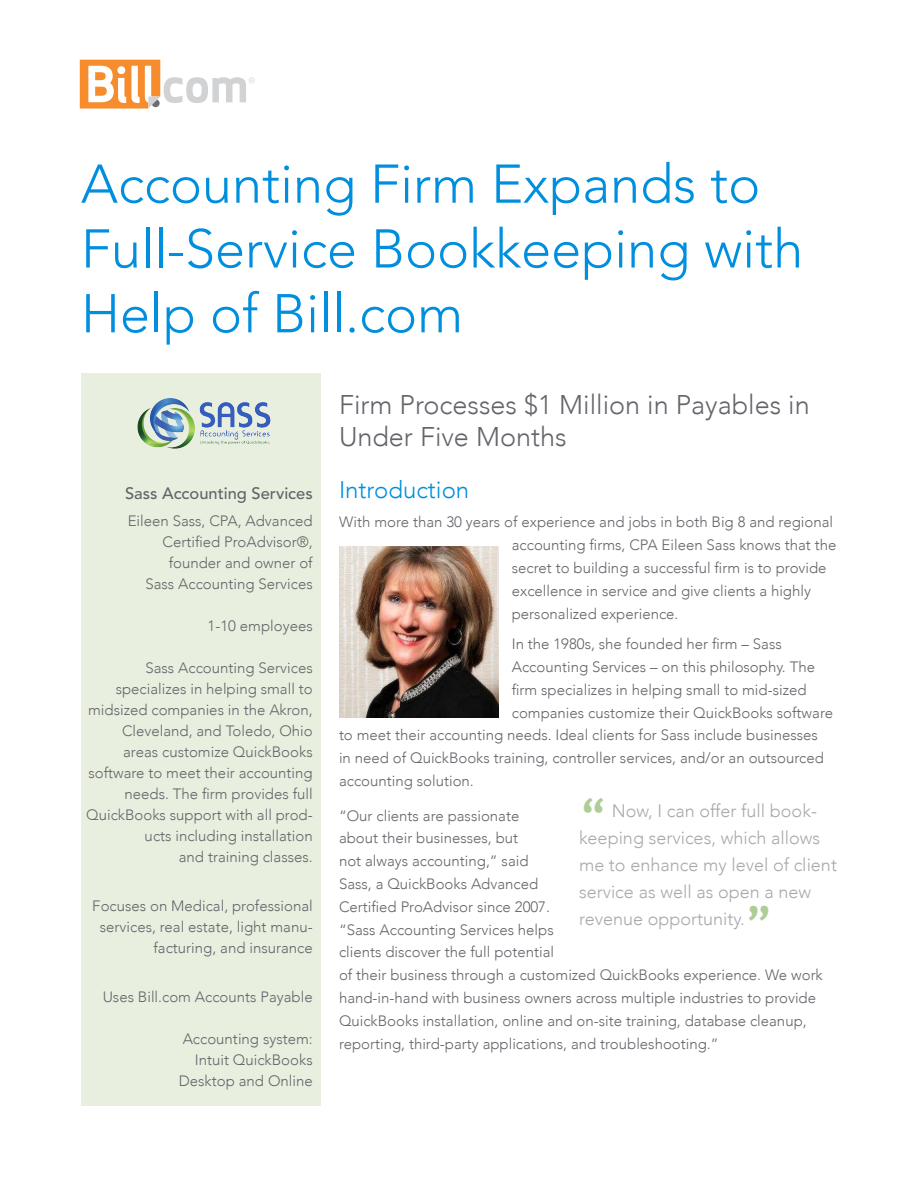
<style>
.page{position:relative;width:918px;height:1188px;background:#fff}
.page>*{position:absolute;margin:0;border:0;box-sizing:border-box;transform-origin:0 0}
.Headers{font:300 54px/64.8px "Avenir";color:#008fde}
.PullQuotes{font:700 48px "Trebuchet MS";color:#afcd97}
.SubDeckCopy{font:300 27px/32.4px "Avenir";color:#63656a}
.SubHeader{font:300 24px "Avenir";color:#008fde}
.PullQuotes-2{font:300 18px/27px "Avenir";color:#a9a8aa}
.CoProfile{font:500 16.5px "Avenir LT Std";color:#63656a}
.Body{font:300 15px/22.8px "Avenir";color:#63656a}
.CoProfile-2{font:300 15px/21px "Avenir";color:#63656a;text-align:right}
</style>
<div class="page">
<svg style="left:80px;top:60px;width:175px;height:49px"></svg>
<div style="left:81px;top:373px;width:240px;height:733px;background:#e9efdf"></div>
<img style="left:137px;top:398px;width:134px;height:51px">
<img style="left:339px;top:546px;width:159px;height:171px">
<p class="Headers" style="left:81px;top:152px;width:724px">Accounting Firm Expands to<br>Full-Service Bookkeeping with<br>Help of Bill.com</p>
<p class="CoProfile" style="left:125px;top:483px;width:189px">Sass Accounting Services</p>
<p class="CoProfile-2" style="left:128px;top:511px;width:187px">Eileen Sass, CPA, Advanced<br>Certified ProAdvisor®, founder and owner of<br>Sass Accounting Services</p>
<p class="CoProfile-2" style="left:208px;top:616px;width:107px">1-10 employees</p>
<p class="CoProfile-2" style="left:86px;top:658px;width:228px">Sass Accounting Services specializes in helping small to midsized companies in the Akron,<br>Cleveland, and Toledo, Ohio areas customize QuickBooks software to meet their accounting needs. The firm provides full<br>QuickBooks support with all prod&shy;ucts including installation<br>and training classes.</p>
<p class="CoProfile-2" style="left:92px;top:895px;width:222px">Focuses on Medical, professional services, real estate, light manu&shy;facturing, and insurance</p>
<p class="CoProfile-2" style="left:103px;top:986px;width:212px">Uses Bill.com Accounts Payable</p>
<p class="CoProfile-2" style="left:179px;top:1028px;width:135px">Accounting system:<br>Intuit QuickBooks<br>Desktop and Online</p>
<p class="SubDeckCopy" style="left:339px;top:388px;width:472px">Firm Processes $1 Million in Payables in<br>Under Five Months</p>
<p class="SubHeader" style="left:339px;top:475px;width:132px">Introduction</p>
<p class="Body" style="left:512px;top:511px;width:326px;text-indent:-173px">With more than 30 years of experience and jobs in both Big 8 and regional accounting firms, CPA Eileen Sass knows that the secret to building a successful firm is to provide excellence in service and give clients a highly personalized experience.</p>
<p class="Body" style="left:512px;top:633px;width:272px">In the 1980s, she founded her firm – Sass</p>
<p class="Body" style="left:512px;top:655px;width:305px">Accounting Services – on this philosophy. The</p>
<p class="Body" style="left:512px;top:678px;width:296px">firm specializes in helping small to mid-sized</p>
<p class="Body" style="left:512px;top:701px;width:323px">companies customize their QuickBooks software</p>
<p class="Body" style="left:339px;top:724px;width:480px">to meet their accounting needs. Ideal clients for Sass include businesses</p>
<p class="Body" style="left:339px;top:747px;width:487px">in need of QuickBooks training, controller services, and/or an outsourced</p>
<p class="Body" style="left:339px;top:769px;width:136px">accounting solution.</p>
<p class="Body" style="left:339px;top:804px;width:485px">“Our clients are passionate<br>about their businesses, but<br>not always accounting,” said<br>Sass, a QuickBooks Advanced<br>Certified ProAdvisor since 2007.<br>“Sass Accounting Services helps<br>clients discover the full potential<br>of their business through a customized QuickBooks experience. We work hand-in-hand with business owners across multiple industries to provide QuickBooks installation, online and on-site training, database cleanup, reporting, third-party applications, and troubleshooting.”</p>
<p class="PullQuotes" style="left:579px;top:786px;width:30px">“</p>
<p class="PullQuotes-2" style="left:579px;top:797px;width:260px;text-indent:33px">Now, I can offer full book&shy;keeping services, which allows me to enhance my level of client service as well as open a new revenue opportunity.</p>
<p class="PullQuotes" style="left:745px;top:894px;width:30px">”</p>
</div>
